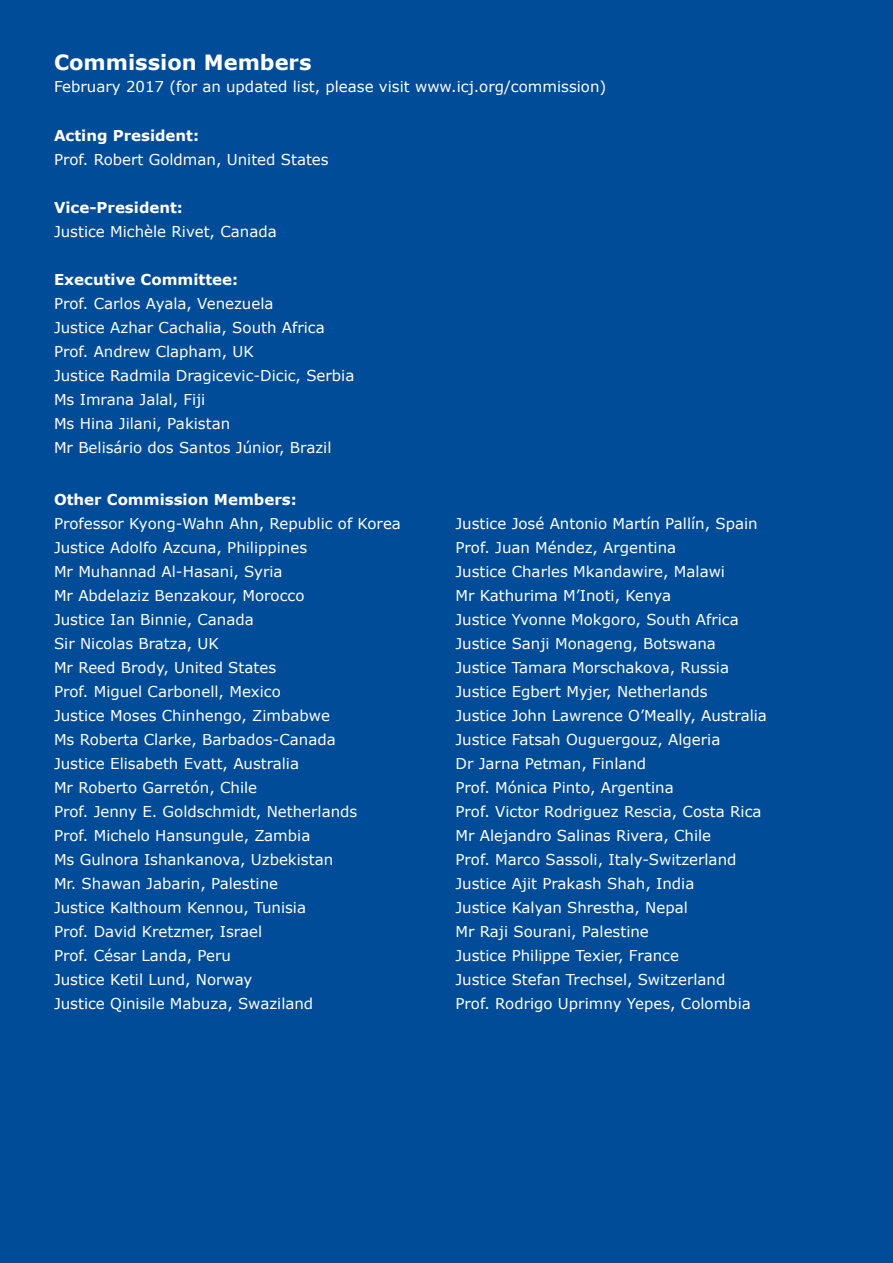
<style>
.page{position:relative;width:893px;height:1263px;background:#004c98}
.page>*{position:absolute;margin:0;border:0;box-sizing:border-box;transform-origin:0 0}
.t1{font:700 21px "Verdana";color:#fff}
.t2{font:15px/24px "Verdana";color:#fff}
.t3{font:700 15px "Verdana";color:#fff}
</style>
<div class="page">
<h1 class="t1" style="left:54px;top:48px;width:259px">Commission Members</h1>
<p class="t2" style="left:54px;top:74px;width:554px">February 2017 (for an updated list, please visit www.icj.org/commission)</p>
<p class="t3" style="left:54px;top:125px;width:147px">Acting President:</p>
<p class="t2" style="left:54px;top:148px;width:276px">Prof. Robert Goldman, United States</p>
<p class="t3" style="left:54px;top:197px;width:130px">Vice-President:</p>
<p class="t2" style="left:54px;top:220px;width:224px">Justice Michèle Rivet, Canada</p>
<p class="t3" style="left:54px;top:269px;width:186px">Executive Committee:</p>
<p class="t2" style="left:54px;top:292px;width:302px">Prof. Carlos Ayala, Venezuela<br>Justice Azhar Cachalia, South Africa<br>Prof. Andrew Clapham, UK<br>Justice Radmila Dragicevic-Dicic, Serbia<br>Ms Imrana Jalal, Fiji<br>Ms Hina Jilani, Pakistan<br>Mr Belisário dos Santos Júnior, Brazil</p>
<p class="t3" style="left:54px;top:489px;width:244px">Other Commission Members:</p>
<p class="t2" style="left:54px;top:512px;width:348px">Professor Kyong-Wahn Ahn, Republic of Korea<br>Justice Adolfo Azcuna, Philippines<br>Mr Muhannad Al-Hasani, Syria<br>Mr Abdelaziz Benzakour, Morocco<br>Justice Ian Binnie, Canada<br>Sir Nicolas Bratza, UK<br>Mr Reed Brody, United States<br>Prof. Miguel Carbonell, Mexico<br>Justice Moses Chinhengo, Zimbabwe<br>Ms Roberta Clarke, Barbados-Canada<br>Justice Elisabeth Evatt, Australia<br>Mr Roberto Garretón, Chile<br>Prof. Jenny E. Goldschmidt, Netherlands<br>Prof. Michelo Hansungule, Zambia<br>Ms Gulnora Ishankanova, Uzbekistan<br>Mr. Shawan Jabarin, Palestine<br>Justice Kalthoum Kennou, Tunisia<br>Prof. David Kretzmer, Israel<br>Prof. César Landa, Peru<br>Justice Ketil Lund, Norway<br>Justice Qinisile Mabuza, Swaziland</p>
<p class="t2" style="left:455px;top:512px;width:313px">Justice José Antonio Martín Pallín, Spain Prof. Juan Méndez, Argentina<br>Justice Charles Mkandawire, Malawi<br>Mr Kathurima M’Inoti, Kenya<br>Justice Yvonne Mokgoro, South Africa Justice Sanji Monageng, Botswana Justice Tamara Morschakova, Russia Justice Egbert Myjer, Netherlands<br>Justice John Lawrence O’Meally, Australia Justice Fatsah Ouguergouz, Algeria<br>Dr Jarna Petman, Finland<br>Prof. Mónica Pinto, Argentina<br>Prof. Victor Rodriguez Rescia, Costa Rica Mr Alejandro Salinas Rivera, Chile<br>Prof. Marco Sassoli, Italy-Switzerland Justice Ajit Prakash Shah, India<br>Justice Kalyan Shrestha, Nepal<br>Mr Raji Sourani, Palestine<br>Justice Philippe Texier, France<br>Justice Stefan Trechsel, Switzerland<br>Prof. Rodrigo Uprimny Yepes, Colombia</p>
</div>
